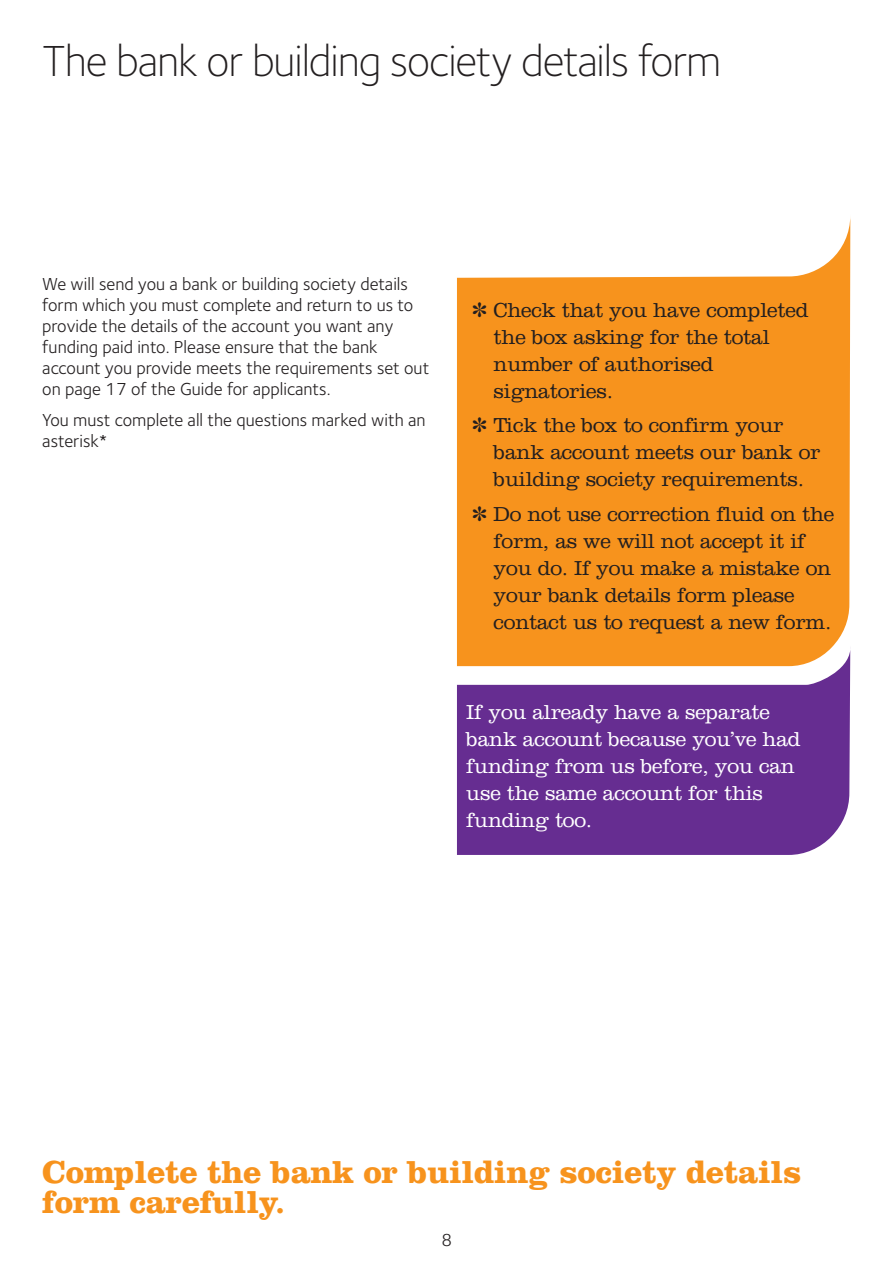
<style>
.page{position:relative;width:893px;height:1263px;background:#fff}
.page>*{position:absolute;margin:0;border:0;box-sizing:border-box;transform-origin:0 0}
.t1{font:300 45px "Foundry Sterling";letter-spacing:-.025em;color:#231f20}
.t2{font:700 33px/30px "Clarendon";letter-spacing:-.01em;color:#f7931d}
.t3{font:300 21px/27px "Clarendon";letter-spacing:-.01em;color:#231f20}
.t4{font:300 21px/27px "Clarendon";letter-spacing:-.01em;color:#fff}
.t5{font:18px/21px "Foundry Sterling";color:#231f20}
</style>
<div class="page">
<svg style="left:457px;top:221px;width:393px;height:424px;background:#f8a03a"></svg>
<svg style="left:457px;top:645px;width:393px;height:210px;background:#834b91"></svg>
<h1 class="t1" style="left:42px;top:44px;width:680px">The bank or building society details form</h1>
<p class="t5" style="left:42px;top:275px;width:388px">We will send you a bank or building society details form which you must complete and return to us to provide the details of the account you want any funding paid into. Please ensure that the bank account you provide meets the requirements set out on page 17 of the Guide for applicants.</p>
<p class="t5" style="left:42px;top:411px;width:385px">You must complete all the questions marked with an asterisk*</p>
<p class="t3" style="left:494px;top:298px;width:316px;text-indent:-21px">✽ Check that you have completed the box asking for the total number of authorised signatories.</p>
<p class="t3" style="left:494px;top:414px;width:328px;text-indent:-21px">✽ Tick the box to confirm your bank account meets our bank or building society requirements.</p>
<p class="t3" style="left:494px;top:503px;width:342px;text-indent:-21px">✽ Do not use correction fluid on the form, as we will not accept it if you do. If you make a mistake on your bank details form please contact us to request a new form.</p>
<p class="t4" style="left:466px;top:701px;width:336px">If you already have a separate bank account because you’ve had funding from us before, you can use the same account for this funding too.</p>
<h2 class="t2" style="left:42px;top:1161px;width:761px">Complete the bank or building society details form carefully.</h2>
<p class="t5" style="left:442px;top:1231px;width:12px">8</p>
</div>
